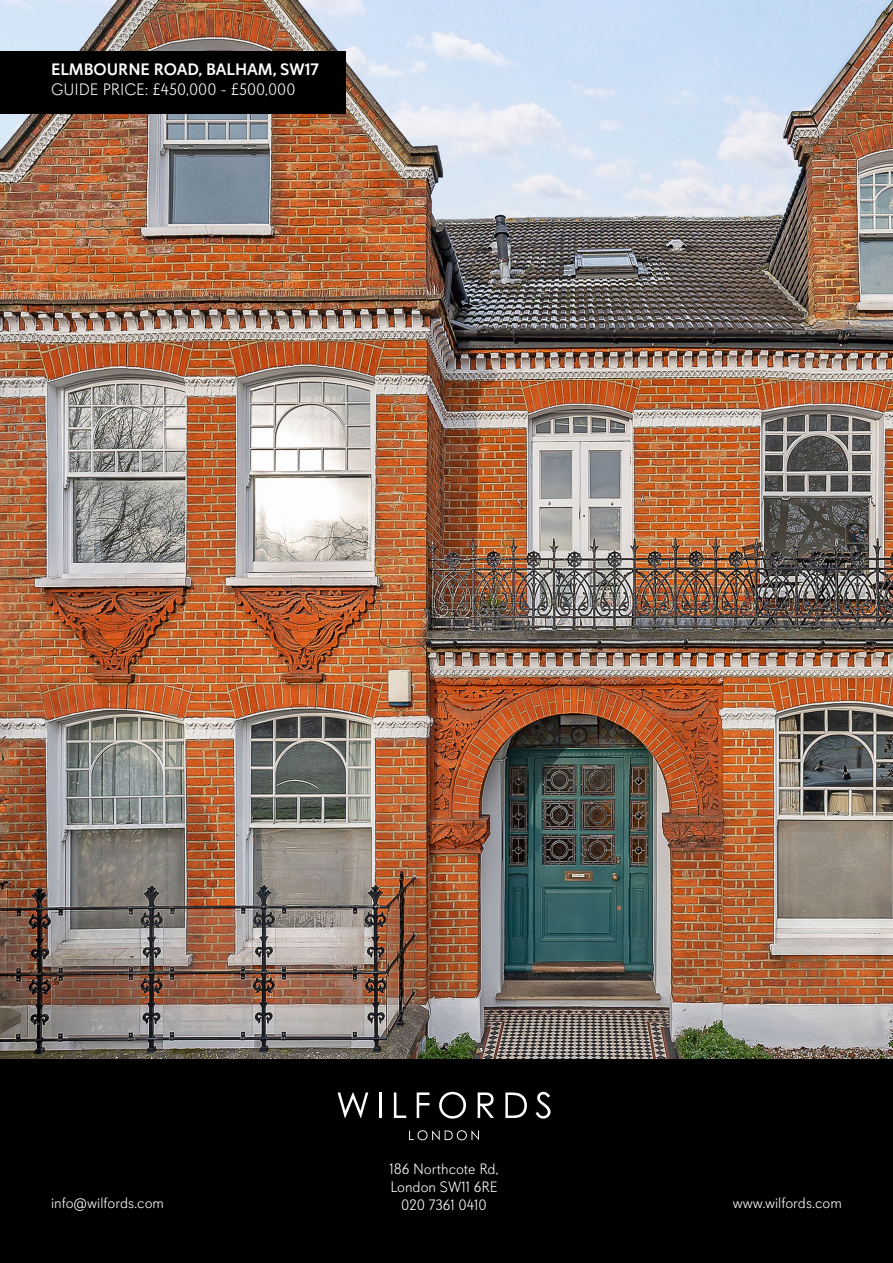
<style>
.page{position:relative;width:893px;height:1263px;background:#fff}
.page>*{position:absolute;margin:0;border:0;box-sizing:border-box;transform-origin:0 0}
.t1{font:300 16.5px "Davis Sans";color:#fff}
.t2{font:500 16.5px "Davis Sans";color:#fff}
.t3{font:300 15px/18px "Davis Sans";color:#fff}
</style>
<div class="page">
<div style="left:0;top:1059px;width:893px;height:204px;background:#000"></div>
<svg style="left:338px;top:1092px;width:30px;height:26px"></svg>
<hr style="left:379px;top:1092px;width:3px;height:26px;background:#fff">
<svg style="left:394px;top:1092px;width:12px;height:26px"></svg>
<svg style="left:417px;top:1092px;width:12px;height:26px"></svg>
<svg style="left:439px;top:1092px;width:27px;height:26px"></svg>
<svg style="left:478px;top:1092px;width:16px;height:26px"></svg>
<svg style="left:505px;top:1092px;width:22px;height:26px"></svg>
<svg style="left:536px;top:1092px;width:14px;height:26px"></svg>
<svg style="left:409px;top:1130px;width:70px;height:10px"></svg>
<img style="left:0;top:0;width:893px;height:1059px">
<div style="left:0;top:51px;width:346px;height:63px;background:#000"></div>
<p class="t2" style="left:51px;top:60px;width:269px">ELMBOURNE ROAD, BALHAM, SW17</p>
<p class="t1" style="left:51px;top:80px;width:246px">GUIDE PRICE: £450,000 - £500,000</p>
<p class="t3" style="left:389px;top:1160px;width:111px">186 Northcote Rd,<br>London SW11 6RE</p>
<p class="t3" style="left:51px;top:1194px;width:115px">info@wilfords.com</p>
<p class="t3" style="left:401px;top:1196px;width:87px">020 7361 0410</p>
<p class="t3" style="left:733px;top:1194px;width:111px">www.wilfords.com</p>
</div>
